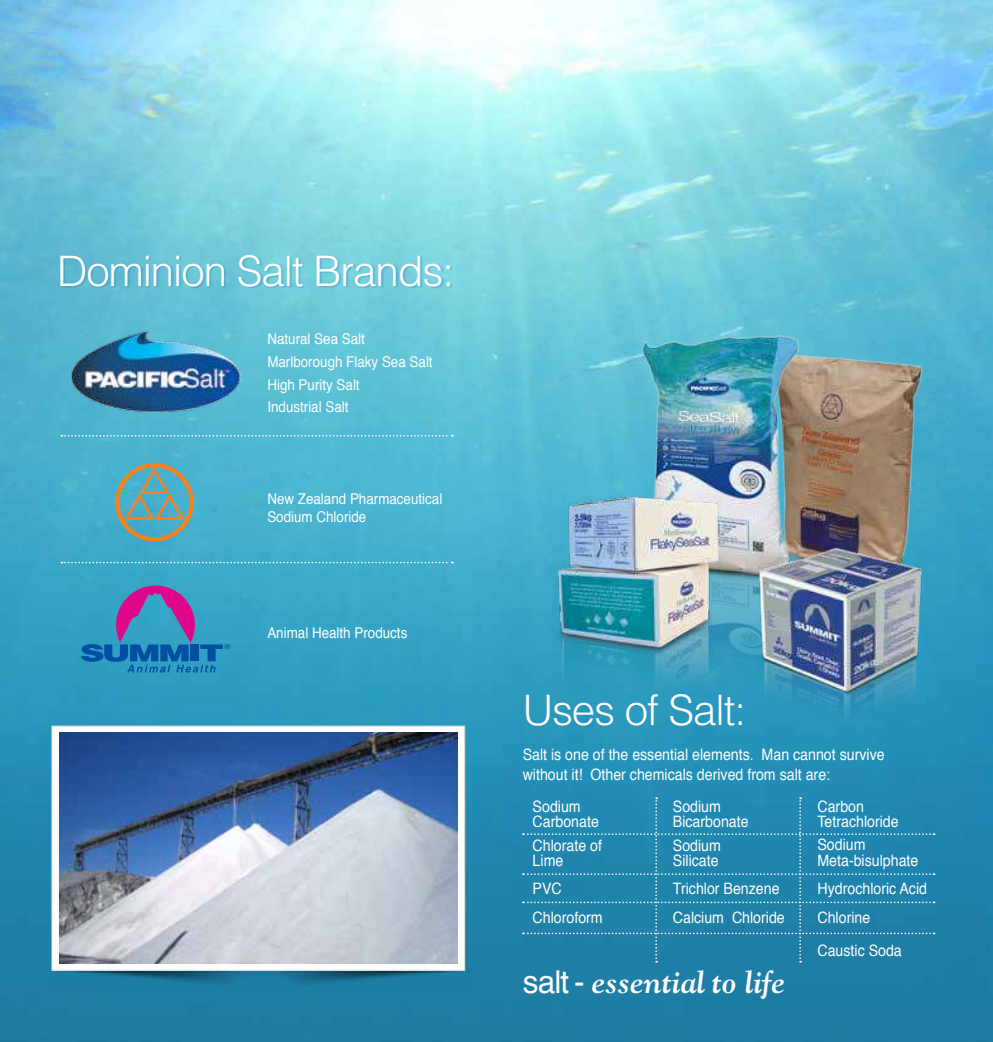
<style>
.page{position:relative;width:993px;height:1042px;background:#fff}
.page>*{position:absolute;margin:0;border:0;box-sizing:border-box;transform-origin:0 0}
.t1{font:300 42px "Helvetica";letter-spacing:-.025em;color:#fff}
.t2{font:italic 700 31.5px "Goudy";color:#fff}
.t3{font:15.75px/15.8px "Helvetica";color:#fff;scale:.9 1}
.t4{font:14.88px/22.8px "Helvetica";color:#fff;scale:.9 1}
.s1{font-family:"Helvetica";font-weight:400;font-style:normal}
</style>
<div class="page">
<img style="left:0;top:0;width:992px;height:1042px">
<img style="left:851px;top:335px;width:86px;height:287px">
<img style="left:596px;top:315px;width:255px;height:360px">
<svg style="left:81px;top:585px;width:149px;height:87px;background:#4280b7"></svg>
<svg style="left:61px;top:435px;width:392px;height:2px"></svg>
<svg style="left:61px;top:562px;width:392px;height:1px"></svg>
<img style="left:52px;top:970px;width:419px;height:22px">
<div style="left:52px;top:726px;width:412px;height:244px;background:#fff"></div>
<div style="left:51px;top:725px;width:414px;height:245px;border:1px solid #d1d3d4"></div>
<img style="left:59px;top:732px;width:398px;height:232px">
<img style="left:70px;top:324px;width:171px;height:88px">
<div style="left:61px;top:256px;width:391px;height:33px;background:#004fa3;opacity:.2"></div>
<svg style="left:115px;top:463px;width:79px;height:78px;background:#72a39f"></svg>
<hr style="left:118px;top:493px;width:74px;height:1px;background:#f58220">
<div style="left:523px;top:797px;width:411px;height:165px;background:#1f83ad"></div>
<img style="left:551px;top:476px;width:175px;height:247px">
<img style="left:747px;top:541px;width:187px;height:208px">
<h1 class="t1" style="left:57px;top:255px;width:398px">Dominion Salt Brands:</h1>
<p class="t4" style="left:267px;top:329px;width:185px">Natural Sea Salt<br>Marlborough Flaky Sea Salt<br>High Purity Salt<br>Industrial Salt</p>
<p class="t4" style="left:267px;top:491px;width:196px;line-height:17.8px">New Zealand Pharmaceutical<br>Sodium Chloride</p>
<p class="t4" style="left:267px;top:622px;width:157px">Animal Health Products</p>
<h1 class="t1" style="left:522px;top:694px;width:225px">Uses of Salt:</h1>
<p class="t3" style="left:522px;top:745px;width:403px;line-height:20.1px">Salt is one of the essential elements. Man cannot survive without it! Other chemicals derived from salt are:</p>
<p class="t3" style="left:532px;top:799px;width:75px">Sodium<br>Carbonate</p>
<p class="t3" style="left:532px;top:838px;width:79px">Chlorate of<br>Lime</p>
<p class="t3" style="left:532px;top:876px;width:79px;line-height:28.2px">PVC<br>Chloroform</p>
<p class="t3" style="left:817px;top:799px;width:92px">Carbon<br>Tetrachloride</p>
<p class="t3" style="left:817px;top:838px;width:114px">Sodium<br>Meta-bisulphate</p>
<p class="t3" style="left:817px;top:876px;width:123px;line-height:28.2px">Hydrochloric Acid<br>Chlorine</p>
<p class="t3" style="left:817px;top:944px;width:95px">Caustic Soda</p>
<p class="t3" style="left:672px;top:799px;width:86px">Sodium<br>Bicarbonate</p>
<p class="t3" style="left:672px;top:838px;width:55px">Sodium<br>Silicate</p>
<p class="t3" style="left:672px;top:876px;width:126px;line-height:28.2px">Trichlor Benzene<br>Calcium Chloride</p>
<h2 class="t2" style="left:522px;top:970px;width:264px"><span class="s1">salt -</span> essential to life</h2>
</div>
